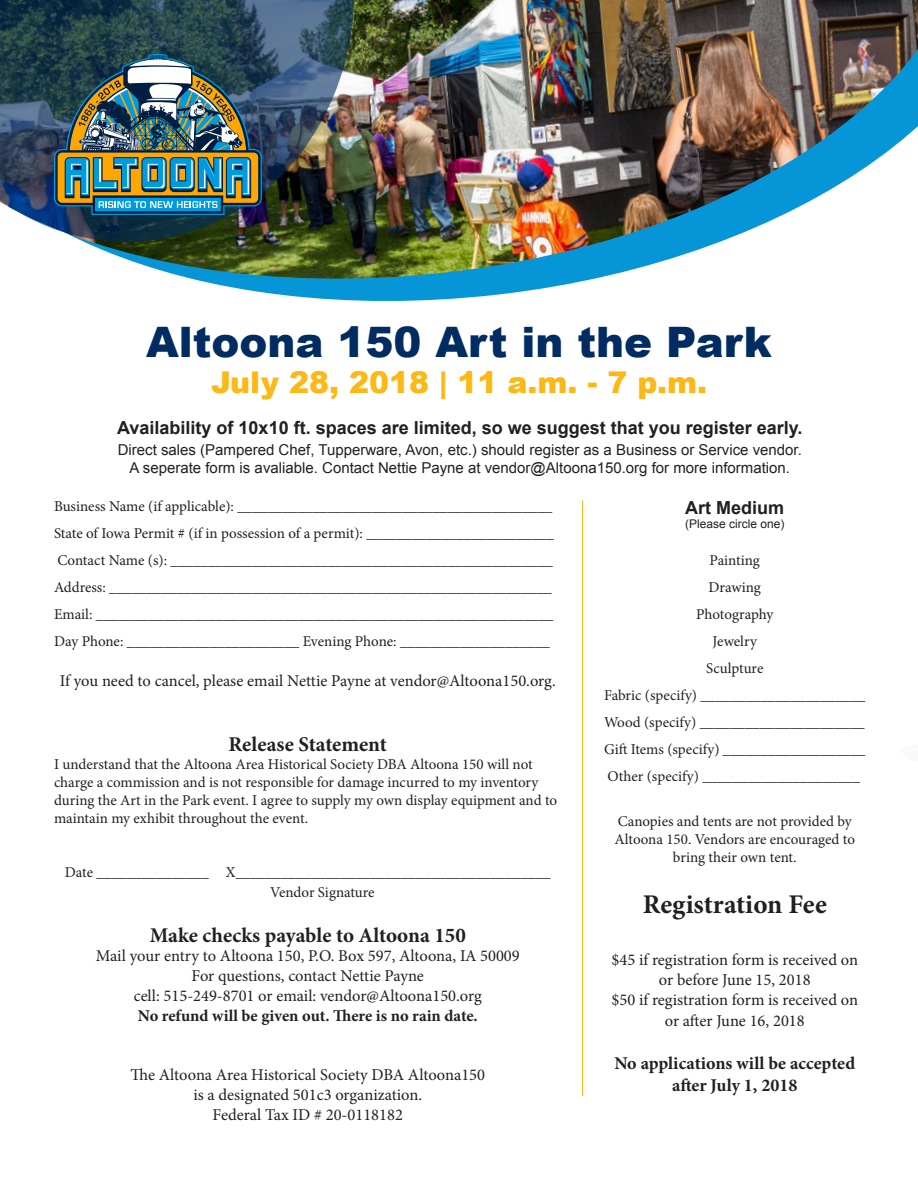
<style>
.page{position:relative;width:918px;height:1188px;background:#fff}
.page>*{position:absolute;margin:0;border:0;box-sizing:border-box;transform-origin:0 0}
.t1{font:900 42px "Arial";color:#002c62}
.t2{font:900 30px "Arial";color:#fcb814}
.t3{font:700 27px "Minion Pro";letter-spacing:-.005em;color:#231f20}
.t4{font:700 21px "Minion Pro";color:#231f20}
.t5{font:700 18px "Arial";color:#231f20}
.t6{font:700 18px/21.6px "Minion Pro";color:#231f20;text-align:center}
.t7{font:16.5px/19.8px "Minion Pro";color:#231f20;text-align:center}
.t8{font:700 16.5px "Minion Pro";color:#231f20}
.t9{font:15px/18px "Minion Pro";letter-spacing:-.005em;color:#231f20}
.t10{font:15px "Arial";color:#231f20}
.t11{font:12px "Arial";color:#231f20}
</style>
<div class="page">
<svg style="left:267px;top:293px;width:244px;height:8px;fill:#0696d7"></svg>
<img style="left:118px;top:0;width:800px;height:293px">
<img style="left:0;top:0;width:368px;height:256px">
<img style="left:54px;top:54px;width:208px;height:161px">
<hr style="left:582px;top:500px;width:1px;height:596px;background:#fcb814">
<p class="t1" style="left:146px;top:312px;width:627px">Altoona 150 Art in the Park</p>
<p class="t2" style="left:211px;top:361px;width:497px">July 28, 2018 | 11 a.m. - 7 p.m.</p>
<p class="t5" style="left:117px;top:416px;width:687px">Availability of 10x10 ft. spaces are limited, so we suggest that you register early.</p>
<p class="t10" style="left:118px;top:440px;width:686px">Direct sales (Pampered Chef, Tupperware, Avon, etc.) should register as a Business or Service vendor.</p>
<p class="t10" style="left:130px;top:458px;width:662px">A seperate form is avaliable. Contact Nettie Payne at vendor@Altoona150.org for more information.</p>
<p class="t9" style="left:54px;top:493px;width:501px;line-height:27px">Business Name (if applicable): __________________________________________<br>State of Iowa Permit # (if in possession of a permit): _________________________</p>
<p class="t9" style="left:57px;top:552px;width:497px">Contact Name (s): ___________________________________________________</p>
<p class="t9" style="left:54px;top:579px;width:499px">Address: ___________________________________________________________</p>
<p class="t9" style="left:54px;top:606px;width:501px">Email: _____________________________________________________________</p>
<p class="t9" style="left:54px;top:633px;width:498px">Day Phone: _______________________ Evening Phone: ____________________</p>
<p class="t7" style="left:60px;top:671px;width:497px">If you need to cancel, please email Nettie Payne at vendor@Altoona150.org.</p>
<p class="t4" style="left:229px;top:729px;width:160px">Release Statement</p>
<p class="t9" style="left:54px;top:755px;width:505px">I understand that the Altoona Area Historical Society DBA Altoona 150 will not charge a commission and is not responsible for damage incurred to my inventory during the Art in the Park event. I agree to supply my own display equipment and to maintain my exhibit throughout the event.</p>
<p class="t9" style="left:65px;top:863px;width:488px">Date _______________ X__________________________________________</p>
<p class="t9" style="left:270px;top:883px;width:106px">Vendor Signature</p>
<p class="t4" style="left:150px;top:920px;width:318px">Make checks payable to Altoona 150</p>
<p class="t7" style="left:96px;top:946px;width:426px">Mail your entry to Altoona 150, P.O. Box 597, Altoona, IA 50009</p>
<p class="t7" style="left:192px;top:966px;width:234px">For questions, contact Nettie Payne</p>
<p class="t7" style="left:134px;top:986px;width:350px">cell: 515-249-8701 or email: vendor@Altoona150.org</p>
<p class="t8" style="left:138px;top:1004px;width:341px">No refund will be given out. There is no rain date.</p>
<p class="t7" style="left:131px;top:1065px;width:356px">The Altoona Area Historical Society DBA Altoona150</p>
<p class="t7" style="left:193px;top:1085px;width:230px">is a designated 501c3 organization.</p>
<p class="t7" style="left:213px;top:1105px;width:192px">Federal Tax ID # 20-0118182</p>
<p class="t5" style="left:685px;top:495px;width:101px">Art Medium</p>
<p class="t11" style="left:685px;top:516px;width:101px">(Please circle one)</p>
<p class="t9" style="left:710px;top:552px;width:52px">Painting</p>
<p class="t9" style="left:709px;top:579px;width:54px">Drawing</p>
<p class="t9" style="left:696px;top:606px;width:79px">Photography</p>
<p class="t9" style="left:713px;top:633px;width:46px">Jewelry</p>
<p class="t9" style="left:706px;top:660px;width:59px">Sculpture</p>
<p class="t9" style="left:604px;top:687px;width:263px">Fabric (specify) ______________________</p>
<p class="t9" style="left:604px;top:714px;width:262px">Wood (specify) ______________________</p>
<p class="t9" style="left:604px;top:741px;width:263px">Gift Items (specify) ___________________</p>
<p class="t9" style="left:608px;top:768px;width:254px">Other (specify) _____________________</p>
<p class="t9" style="left:615px;top:813px;width:242px;text-align:center">Canopies and tents are not provided by<br>Altoona 150. Vendors are encouraged to bring their own tent.</p>
<p class="t3" style="left:643px;top:885px;width:186px">Registration Fee</p>
<p class="t7" style="left:612px;top:950px;width:248px">$45 if registration form is received on or before June 15, 2018<br>$50 if registration form is received on</p>
<p class="t7" style="left:665px;top:1011px;width:141px">or after June 16, 2018</p>
<p class="t6" style="left:614px;top:1053px;width:242px">No applications will be accepted after July 1, 2018</p>
</div>
